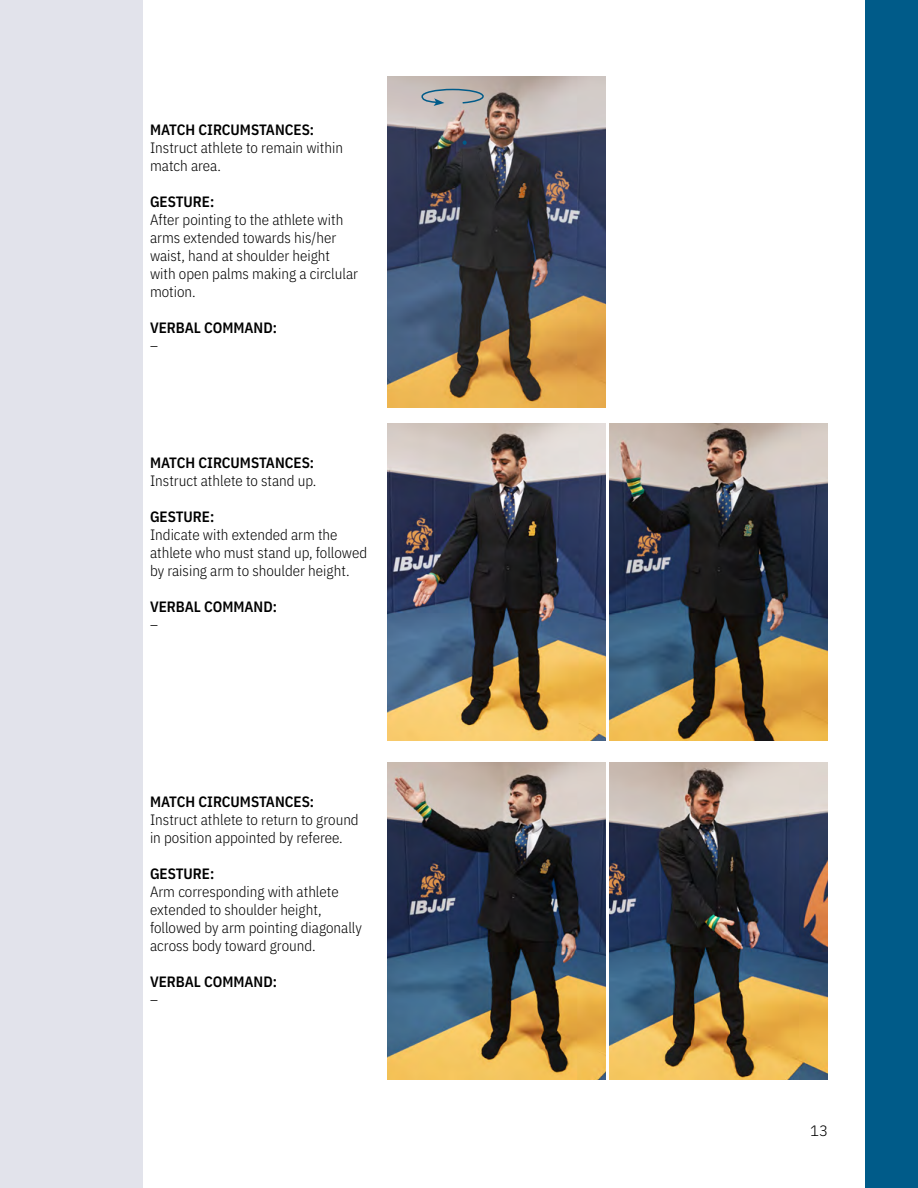
<style>
.page{position:relative;width:918px;height:1188px;background:#fff}
.page>*{position:absolute;margin:0;border:0;box-sizing:border-box;transform-origin:0 0}
.t1{font:300 15px/18px "IBM Plex Sans Cond";color:#000}
.t2{font:600 15px "IBM Plex Sans Cond";color:#000}
.t3{font:300 15px "IBM Plex Sans";color:#000}
</style>
<div class="page">
<div style="left:0;top:0;width:142px;height:1188px;background:#e2e3eb"></div>
<div style="left:866px;top:0;width:52px;height:1187px;background:#005b89"></div>
<img style="left:387px;top:762px;width:219px;height:318px">
<img style="left:387px;top:77px;width:219px;height:331px">
<img style="left:387px;top:423px;width:219px;height:318px">
<img style="left:609px;top:423px;width:219px;height:318px">
<img style="left:609px;top:762px;width:219px;height:318px">
<svg style="left:421px;top:88px;width:64px;height:18px"></svg>
<svg style="left:463px;top:141px;width:4px;height:4px"></svg>
<p class="t2" style="left:150px;top:118px;width:166px">MATCH CIRCUMSTANCES:</p>
<p class="t1" style="left:150px;top:137px;width:195px">Instruct athlete to remain within match area.</p>
<p class="t2" style="left:150px;top:190px;width:66px">GESTURE:</p>
<p class="t1" style="left:150px;top:209px;width:210px">After pointing to the athlete with arms extended towards his/her waist, hand at shoulder height with open palms making a circlular motion.</p>
<p class="t2" style="left:150px;top:316px;width:129px">VERBAL COMMAND:</p>
<p class="t1" style="left:150px;top:335px;width:9px">–</p>
<p class="t2" style="left:150px;top:451px;width:166px">MATCH CIRCUMSTANCES:</p>
<p class="t1" style="left:150px;top:470px;width:168px">Instruct athlete to stand up.</p>
<p class="t2" style="left:150px;top:505px;width:66px">GESTURE:</p>
<p class="t1" style="left:150px;top:524px;width:219px">Indicate with extended arm the athlete who must stand up, followed by raising arm to shoulder height.</p>
<p class="t2" style="left:150px;top:595px;width:129px">VERBAL COMMAND:</p>
<p class="t1" style="left:150px;top:614px;width:9px">–</p>
<p class="t2" style="left:150px;top:790px;width:166px">MATCH CIRCUMSTANCES:</p>
<p class="t1" style="left:150px;top:809px;width:210px">Instruct athlete to return to ground in position appointed by referee.</p>
<p class="t2" style="left:150px;top:862px;width:66px">GESTURE:</p>
<p class="t1" style="left:150px;top:881px;width:213px">Arm corresponding with athlete extended to shoulder height, followed by arm pointing diagonally across body toward ground.</p>
<p class="t2" style="left:150px;top:970px;width:129px">VERBAL COMMAND:</p>
<p class="t1" style="left:150px;top:989px;width:9px">–</p>
<p class="t3" style="left:810px;top:1119px;width:19px">13</p>
</div>
